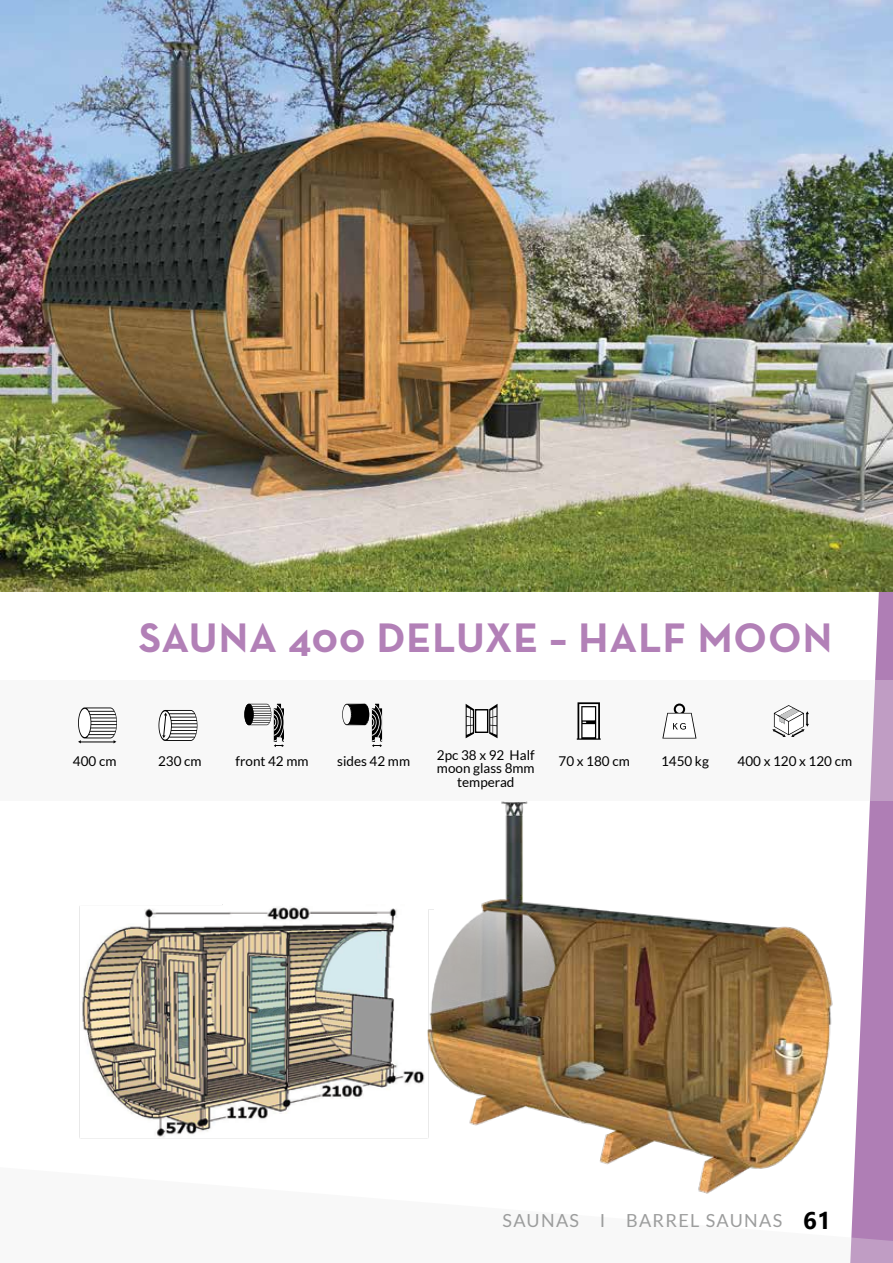
<style>
.page{position:relative;width:893px;height:1263px;background:#fff}
.page>*{position:absolute;margin:0;border:0;box-sizing:border-box;transform-origin:0 0}
.t1{font:700 42px "Neutra Text";letter-spacing:.025em;color:#b280b7}
.t2{font:18px "Lato";letter-spacing:.075em;color:#9c9d9d}
.t3{font:13.5px/13.5px "Lato";color:#000;text-align:center}
.s1{font-family:"Segoe UI";font-weight:700;font-size:24px;color:#000}
</style>
<div class="page">
<svg style="left:850px;top:591px;width:43px;height:89px"></svg>
<div style="left:0;top:680px;width:893px;height:121px;background:#f8f8f8"></div>
<svg style="left:850px;top:1198px;width:43px;height:65px;background:#b88ebd"></svg>
<img style="left:0;top:0;width:893px;height:591px">
<svg style="left:772px;top:705px;width:37px;height:32px"></svg>
<svg style="left:576px;top:702px;width:25px;height:38px"></svg>
<div style="left:475px;top:710px;width:13px;height:22px;background:#fff"></div>
<div style="left:475px;top:709px;width:13px;height:24px;border:1px solid #000"></div>
<svg style="left:489px;top:704px;width:9px;height:34px"></svg>
<svg style="left:466px;top:704px;width:8px;height:34px"></svg>
<svg style="left:662px;top:703px;width:34px;height:35px"></svg>
<svg style="left:244px;top:704px;width:40px;height:43px"></svg>
<div style="left:244px;top:704px;width:10px;height:21px;background:#000;border-radius:50%"></div>
<svg style="left:342px;top:704px;width:40px;height:43px"></svg>
<svg style="left:78px;top:707px;width:39px;height:36px"></svg>
<svg style="left:159px;top:710px;width:38px;height:31px"></svg>
<img style="left:434px;top:792px;width:459px;height:406px">
<img style="left:79px;top:904px;width:355px;height:235px">
<h1 class="t1" style="left:139px;top:611px;width:695px">SAUNA 400 DELUXE – HALF MOON</h1>
<p class="t3" style="left:437px;top:748px;width:99px">2pc 38 x 92 Half moon glass 8mm temperad</p>
<p class="t3" style="left:73px;top:754px;width:45px">400 cm</p>
<p class="t3" style="left:158px;top:754px;width:45px">230 cm</p>
<p class="t3" style="left:235px;top:754px;width:75px">front 42 mm</p>
<p class="t3" style="left:337px;top:754px;width:74px">sides 42 mm</p>
<p class="t3" style="left:559px;top:754px;width:73px">70 x 180 cm</p>
<p class="t3" style="left:661px;top:754px;width:49px">1450 kg</p>
<p class="t3" style="left:738px;top:754px;width:116px">400 x 120 x 120 cm</p>
<h2 class="t2" style="left:503px;top:1210px;width:330px">SAUNAS I BARREL SAUNAS <span class="s1">61</span></h2>
</div>
